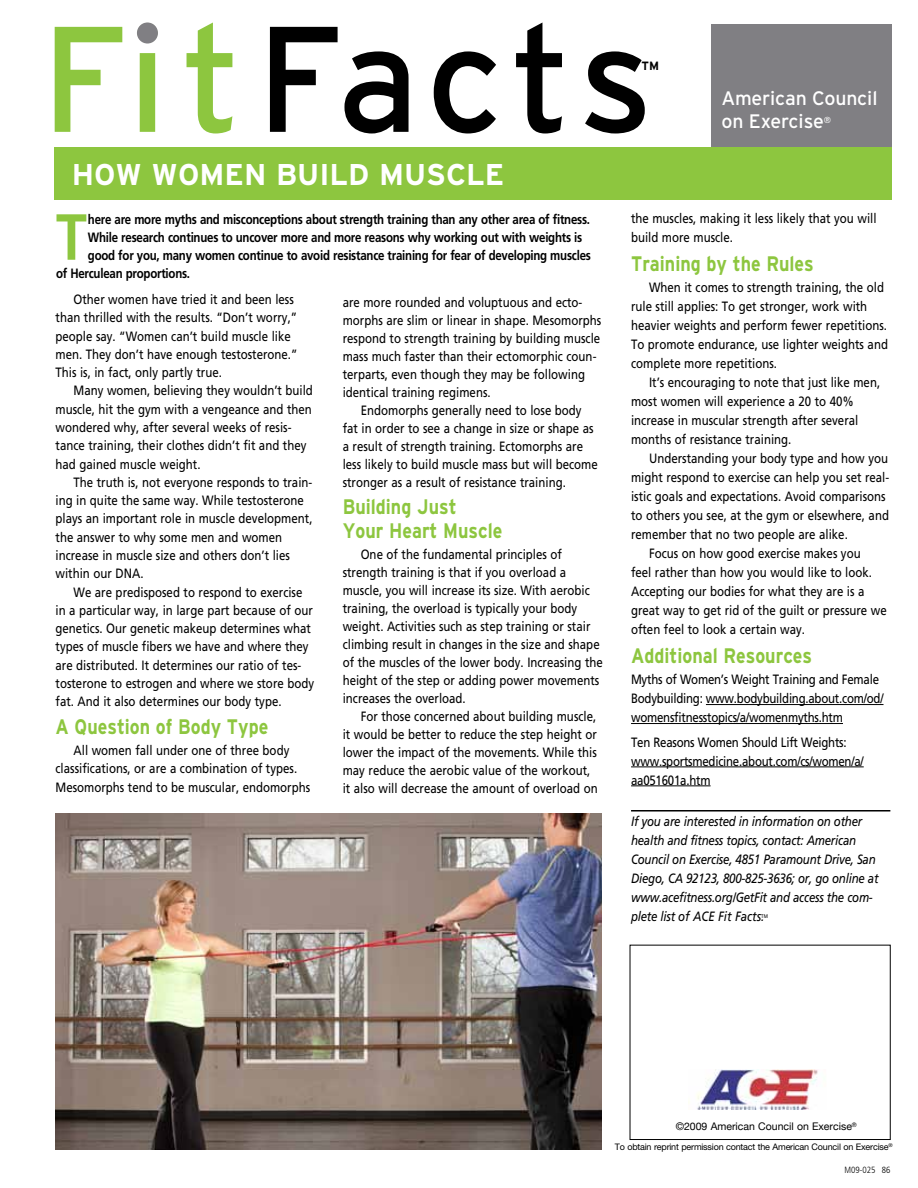
<style>
.page{position:relative;width:918px;height:1188px;background:#fff}
.page>*{position:absolute;margin:0;border:0;box-sizing:border-box;transform-origin:0 0}
.t1{font:700 65.1px "Frutiger";color:#8dc63f;scale:.85 1}
.t2{font:700 30px "Interstate";color:#fff}
.t3{font:700 21px/24px "Interstate";color:#8dc63f;scale:.85 1}
.t4{font:19.5px/23.5px "Interstate";letter-spacing:-.01em;color:#fff}
.t5{font:13.5px/18px "Frutiger";color:#000;scale:.85 1}
.t6{font:700 13.5px "Frutiger";letter-spacing:-.02em;color:#000;scale:.85 1}
.t7{font:italic 13.5px/19px "Frutiger";letter-spacing:-.02em;color:#000;scale:.85 1}
.t8{font:13.5px/19px "Frutiger";letter-spacing:-.02em;color:#000;scale:.85 1}
.t9{font:700 12px "Interstate";color:#000}
.t10{font:10.5px "Helvetica Neue";color:#000}
.t11{font:9px "Helvetica Neue";letter-spacing:-.02em;color:#000}
.t12{font:300 condensed 9px "Frutiger";color:#000}
.t13{font:8.7px "Interstate";color:#fff}
.t14{font:5.25px "Frutiger";color:#000;scale:.85 1}
</style>
<div class="page">
<div style="left:711px;top:25px;width:180px;height:141px;background:#807f83"></div>
<img style="left:688px;top:1070px;width:130px;height:40px">
<svg style="left:270px;top:22px;width:375px;height:112px"></svg>
<svg style="left:55px;top:22px;width:177px;height:112px"></svg>
<div style="left:137px;top:23px;width:21px;height:21px;background:#807f83;border-radius:50%"></div>
<div style="left:54px;top:147px;width:837px;height:52px;background:#8dc63f"></div>
<hr style="left:706px;top:704px;width:178px;height:1px;background:#000">
<hr style="left:631px;top:723px;width:212px;height:1px;background:#000">
<hr style="left:631px;top:767px;width:233px;height:1px;background:#000">
<hr style="left:631px;top:785px;width:80px;height:1px;background:#000">
<hr style="left:631px;top:810px;width:259px;height:2px;background:#000">
<img style="left:55px;top:813px;width:547px;height:336px">
<h2 class="t2" style="left:72px;top:158px;width:24px">How</h2>
<h2 class="t2" style="left:152px;top:158px;width:354px">Wom en Build Muscle</h2>
<h1 class="t1" style="left:56px;top:199px;width:38px">T</h1>
<p class="t6" style="left:88px;top:211px;width:592px">here are more myths and misconceptions about strength training than any other area of fitness.</p>
<p class="t6" style="left:88px;top:229px;width:583px">While research continues to uncover more and more reasons why working out with weights is</p>
<p class="t6" style="left:88px;top:247px;width:593px">good for you, many women continue to avoid resistance training for fear of developing muscles</p>
<p class="t6" style="left:56px;top:265px;width:159px">of Herculean proportions.</p>
<p class="t5" style="left:343px;top:293px;width:306px">are more rounded and voluptuous and ecto&shy;morphs are slim or linear in shape. Mesomorphs respond to strength training by building muscle mass much faster than their ectomorphic coun&shy;terparts, even though they may be following identical training regimens.</p>
<p class="t5" style="left:343px;top:401px;width:302px;text-indent:18px">Endomorphs generally need to lose body fat in order to see a change in size or shape as a result of strength training. Ectomorphs are less likely to build muscle mass but will become stronger as a result of resistance training.</p>
<h3 class="t3" style="left:343px;top:495px;width:189px">Building Just<br>Your Heart Muscle</h3>
<p class="t5" style="left:343px;top:545px;width:308px;text-indent:18px">One of the fundamental principles of strength training is that if you overload a muscle, you will increase its size. With aerobic training, the overload is typically your body weight. Activities such as step training or stair climbing result in changes in the size and shape of the muscles of the lower body. Increasing the height of the step or adding power movements increases the overload.</p>
<p class="t5" style="left:343px;top:707px;width:302px;text-indent:18px">For those concerned about building muscle, it would be better to reduce the step height or lower the impact of the movements. While this may reduce the aerobic value of the workout, it also will decrease the amount of overload on</p>
<p class="t5" style="left:56px;top:290px;width:286px;text-indent:18px">Other women have tried it and been less than thrilled with the results. “Don’t worry,” people say. “Women can’t build muscle like men. They don’t have enough testosterone.” This is, in fact, only partly true.</p>
<p class="t5" style="left:56px;top:382px;width:304px;text-indent:18px">Many women, believing they wouldn’t build muscle, hit the gym with a vengeance and then wondered why, after several weeks of resis&shy;tance training, their clothes didn’t fit and they had gained muscle weight.</p>
<p class="t5" style="left:56px;top:473px;width:304px;text-indent:18px">The truth is, not everyone responds to train&shy;ing in quite the same way. While testosterone plays an important role in muscle development, the answer to why some men and women increase in muscle size and others don’t lies within our DNA.</p>
<p class="t5" style="left:56px;top:583px;width:306px;text-indent:18px">We are predisposed to respond to exercise in a particular way, in large part because of our genetics. Our genetic makeup determines what types of muscle fibers we have and where they are distributed. It determines our ratio of tes&shy;tosterone to estrogen and where we store body fat. And it also determines our body type.</p>
<h3 class="t3" style="left:56px;top:715px;width:252px">A Question of Body Type</h3>
<p class="t5" style="left:56px;top:741px;width:301px;text-indent:18px">All women fall under one of three body classifications, or are a combination of types.<br>Mesomorphs tend to be muscular, endomorphs</p>
<p class="t9" style="left:642px;top:59px;width:19px">TM</p>
<h3 class="t4" style="left:721px;top:86px;width:158px">American Council on Exercise</h3>
<p class="t13" style="left:824px;top:115px;width:9px">®</p>
<p class="t5" style="left:631px;top:209px;width:290px;line-height:19px">the muscles, making it less likely that you will build more muscle.</p>
<h3 class="t3" style="left:631px;top:251px;width:216px">Training by the Rules</h3>
<p class="t5" style="left:631px;top:278px;width:304px;line-height:19px;text-indent:18px">When it comes to strength training, the old rule still applies: To get stronger, work with heavier weights and perform fewer repetitions.<br>To promote endurance, use lighter weights and complete more repetitions.</p>
<p class="t5" style="left:631px;top:373px;width:295px;line-height:19px;text-indent:18px">It’s encouraging to note that just like men, most women will experience a 20 to 40% increase in muscular strength after several months of resistance training.</p>
<p class="t5" style="left:649px;top:450px;width:283px">Understanding your body type and how you</p>
<p class="t5" style="left:631px;top:469px;width:305px">might respond to exercise can help you set real-</p>
<p class="t5" style="left:631px;top:488px;width:301px">istic goals and expectations. Avoid comparisons</p>
<p class="t5" style="left:631px;top:507px;width:305px">to others you see, at the gym or elsewhere, and</p>
<p class="t5" style="left:631px;top:526px;width:257px">remember that no two people are alike.</p>
<p class="t5" style="left:649px;top:544px;width:251px">Focus on how good exercise makes you</p>
<p class="t5" style="left:631px;top:563px;width:285px">feel rather than how you would like to look.</p>
<p class="t5" style="left:631px;top:582px;width:276px">Accepting our bodies for what they are is a</p>
<p class="t5" style="left:631px;top:601px;width:302px">great way to get rid of the guilt or pressure we</p>
<p class="t5" style="left:631px;top:620px;width:206px">often feel to look a certain way.</p>
<h3 class="t3" style="left:631px;top:643px;width:215px">Additional Resources</h3>
<p class="t8" style="left:631px;top:670px;width:299px">Myths of Women’s Weight Training and Female<br>Bodybuilding: www.bodybuilding.about.com/od/ womensfitnesstopics/a/womenmyths.htm</p>
<p class="t8" style="left:631px;top:732px;width:275px">Ten Reasons Women Should Lift Weights: www.sportsmedicine.about.com/cs/women/a/ aa051601a.htm</p>
<p class="t7" style="left:631px;top:812px;width:293px">If you are interested in information on other health and fitness topics, contact: American Council on Exercise, 4851 Paramount Drive, San Diego, CA 92123, 800-825-3636; or, go online at www.acefitness.org/GetFit and access the com&shy;plete list of ACE Fit Facts.</p>
<p class="t14" style="left:761px;top:913px;width:9px">TM</p>
<p class="t10" style="left:676px;top:1120px;width:183px">©2009 American Council on Exercise<sup>®</sup></p>
<p class="t11" style="left:615px;top:1141px;width:279px">To obtain reprint permission contact the American Council on Exercise<sup>®</sup></p>
<p class="t12" style="left:845px;top:1164px;width:48px">M09-025 86</p>
</div>
